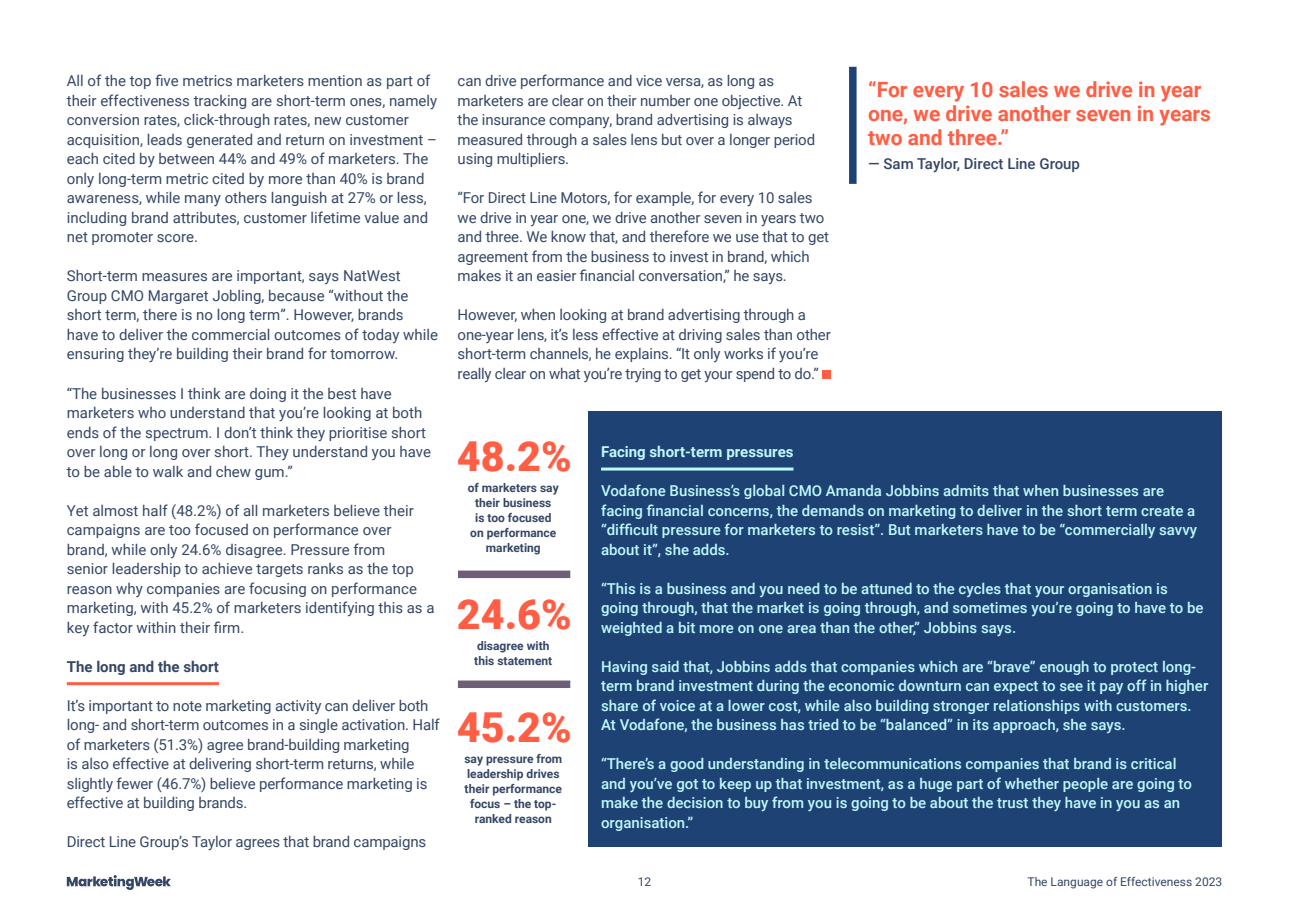
<style>
.page{position:relative;width:1289px;height:919px;background:#fff}
.page>*{position:absolute;margin:0;border:0;box-sizing:border-box;transform-origin:0 0}
.t1{font:900 41.25px "Roboto";color:#ff5e44}
.t2{font:700 21px/24px "Roboto";color:#ff5e44}
.t3{font:15px/19.5px "Roboto";color:#354766}
.t4{font:500 15px/19.5px "Roboto";color:#bffaff}
.t5{font:500 15px "Roboto";color:#354766}
.t6{font:700 15px "Roboto";color:#bffaff}
.t7{font:700 15px "Roboto";color:#354766}
.t8{font:700 12px/15px "Roboto";color:#354766;text-align:center}
.t9{font:12px "Roboto";color:#354766}
</style>
<div class="page">
<svg style="left:67px;top:875px;width:104px;height:14px"></svg>
<hr style="left:67px;top:682px;width:152px;height:3px;background:#ff5e44">
<div style="left:588px;top:411px;width:634px;height:436px;background:#1d4273"></div>
<hr style="left:601px;top:467px;width:192px;height:3px;background:#bffaff">
<div style="left:821px;top:370px;width:9px;height:9px;background:#ff5e44"></div>
<div style="left:458px;top:570px;width:112px;height:8px;background:#6d5f78"></div>
<div style="left:458px;top:680px;width:112px;height:8px;background:#6d5f78"></div>
<div style="left:849px;top:67px;width:7px;height:117px;background:#1d4273"></div>
<p class="t3" style="left:67px;top:71px;width:372px">All of the top five metrics marketers mention as part of their effectiveness tracking are short-term ones, namely conversion rates, click-through rates, new customer acquisition, leads generated and return on investment – each cited by between 44% and 49% of marketers. The only long-term metric cited by more than 40% is brand awareness, while many others languish at 27% or less, including brand attributes, customer lifetime value and net promoter score.</p>
<p class="t3" style="left:67px;top:266px;width:373px">Short-term measures are important, says NatWest Group CMO Margaret Jobling, because “without the short term, there is no long term”. However, brands have to deliver the commercial outcomes of today while ensuring they’re building their brand for tomorrow.</p>
<p class="t3" style="left:67px;top:383px;width:366px">“The businesses I think are doing it the best have marketers who understand that you’re looking at both ends of the spectrum. I don’t think they prioritise short over long or long over short. They understand you have to be able to walk and chew gum.”</p>
<p class="t3" style="left:67px;top:500px;width:369px">Yet almost half (48.2%) of all marketers believe their campaigns are too focused on performance over brand, while only 24.6% disagree. Pressure from<br>senior leadership to achieve targets ranks as the top reason why companies are focusing on performance marketing, with 45.2% of marketers identifying this as a key factor within their firm.</p>
<p class="t7" style="left:67px;top:655px;width:154px">The long and the short</p>
<p class="t3" style="left:67px;top:695px;width:374px">It’s important to note marketing activity can deliver both long- and short-term outcomes in a single activation. Half of marketers (51.3%) agree brand-building marketing<br>is also effective at delivering short-term returns, while slightly fewer (46.7%) believe performance marketing is effective at building brands.</p>
<p class="t3" style="left:67px;top:831px;width:361px">Direct Line Group’s Taylor agrees that brand campaigns</p>
<p class="t3" style="left:457px;top:71px;width:359px">can drive performance and vice versa, as long as marketers are clear on their number one objective. At the insurance company, brand advertising is always measured through a sales lens but over a longer period using multipliers.</p>
<p class="t3" style="left:457px;top:188px;width:373px">“For Direct Line Motors, for example, for every 10 sales we drive in year one, we drive another seven in years two and three. We know that, and therefore we use that to get agreement from the business to invest in brand, which makes it an easier financial conversation,” he says.</p>
<p class="t3" style="left:457px;top:305px;width:374px">However, when looking at brand advertising through a one-year lens, it’s less effective at driving sales than other short-term channels, he explains. “It only works if you’re really clear on what you’re trying to get your spend to do.”</p>
<p class="t2" style="left:868px;top:77px;width:344px">“For every 10 sales we drive in year one, we drive another seven in years two and three.”</p>
<p class="t5" style="left:868px;top:153px;width:213px">— Sam Taylor, Direct Line Group</p>
<p class="t1" style="left:457px;top:428px;width:116px">48.2%</p>
<p class="t8" style="left:468px;top:480px;width:92px">of marketers say their business<br>is too focused on performance marketing</p>
<p class="t1" style="left:457px;top:585px;width:116px">24.6%</p>
<p class="t8" style="left:474px;top:638px;width:79px;text-align:left">disagree with this statement</p>
<p class="t1" style="left:457px;top:698px;width:116px">45.2%</p>
<p class="t8" style="left:464px;top:750px;width:99px">say pressure from leadership drives their performance focus – the top&shy;ranked reason</p>
<p class="t6" style="left:601px;top:441px;width:194px">Facing short-term pressures</p>
<p class="t4" style="left:601px;top:480px;width:597px">Vodafone Business’s global CMO Amanda Jobbins admits that when businesses are facing financial concerns, the demands on marketing to deliver in the short term create a “difficult pressure for marketers to resist”. But marketers have to be “commercially savvy about it”, she adds.</p>
<p class="t4" style="left:601px;top:578px;width:604px">“This is a business and you need to be attuned to the cycles that your organisation is going through, that the market is going through, and sometimes you’re going to have to be weighted a bit more on one area than the other,” Jobbins says.</p>
<p class="t4" style="left:601px;top:656px;width:608px">Having said that, Jobbins adds that companies which are “brave” enough to protect long&shy;term brand investment during the economic downturn can expect to see it pay off in higher share of voice at a lower cost, while also building stronger relationships with customers.<br>At Vodafone, the business has tried to be “balanced” in its approach, she says.</p>
<p class="t4" style="left:601px;top:753px;width:592px">“There’s a good understanding in telecommunications companies that brand is critical and you’ve got to keep up that investment, as a huge part of whether people are going to make the decision to buy from you is going to be about the trust they have in you as an organisation.”</p>
<p class="t9" style="left:637px;top:873px;width:15px">12</p>
<p class="t9" style="left:1027px;top:873px;width:196px">The Language of Effectiveness 2023</p>
</div>
